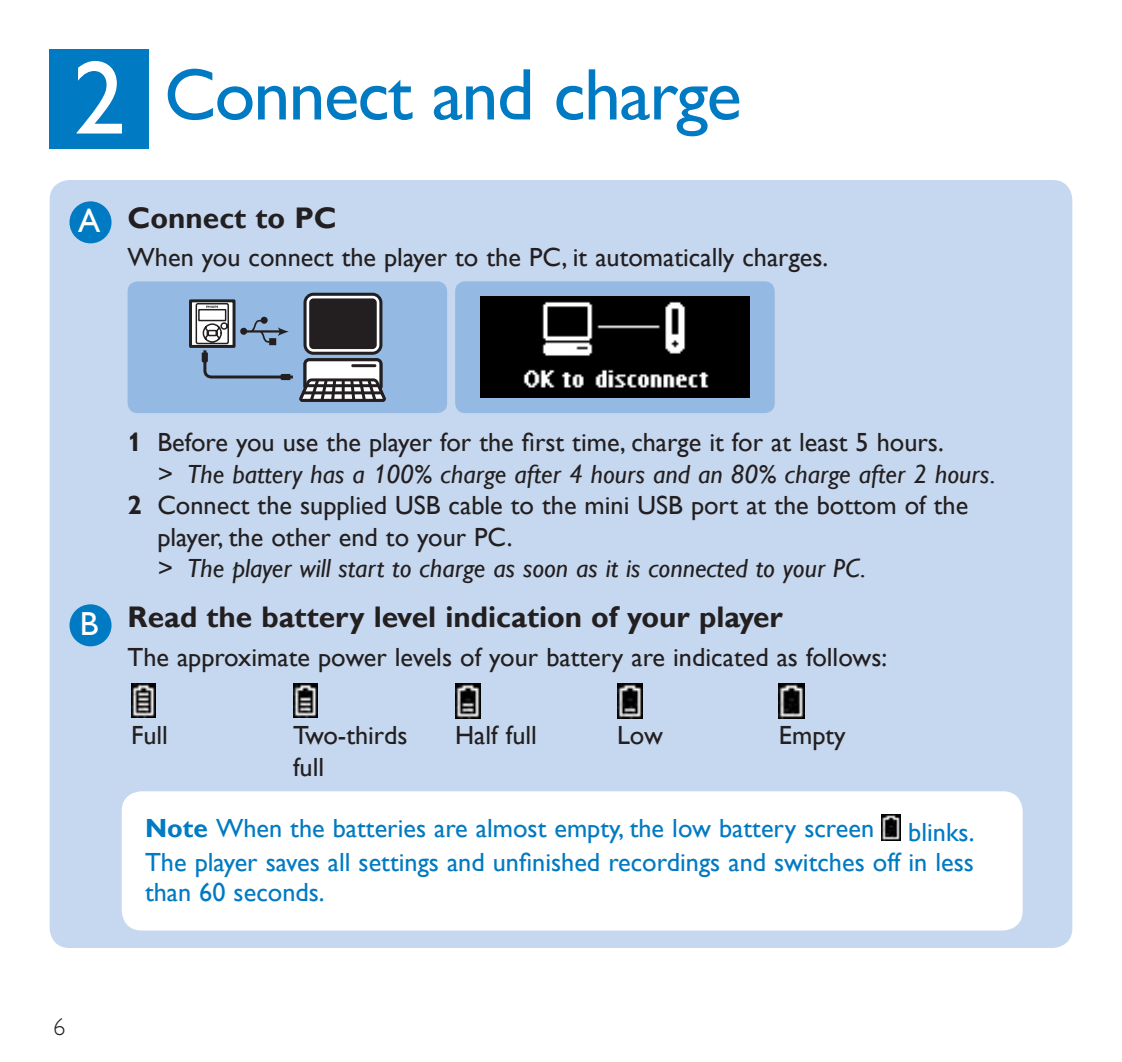
<style>
.page{position:relative;width:1122px;height:1062px;background:#fff}
.page>*{position:absolute;margin:0;border:0;box-sizing:border-box;transform-origin:0 0}
.t1{font:73.5px "Gill Sans Alt One WGL";letter-spacing:-.02em;color:#007ac2}
.t2{font:33.25px "Gill Sans Alt One WGL";color:#fff}
.t3{font:700 29.75px "Gill Sans Alt One WGL";color:#231f20}
.t4{font:26.25px/31.5px "Gill Sans Alt One WGL";color:#231f20}
.t5{font:26.25px/29.8px "Gill Sans Alt One WGL";color:#007ac2;text-align:justify}
.t6{font:italic 26.25px "Gill Sans Alt One WGL";color:#231f20}
.t7{font:300 24.5px "Gill Alt One";color:#231f20}
.s1{font-family:"Gill Sans Std";font-size:105px;color:#fff}
.s2{font-weight:700}
</style>
<div class="page">
<div style="left:50px;top:180px;width:1021px;height:768px;background:#c6d8ef;border-radius:20px"></div>
<img style="left:131px;top:683px;width:25px;height:34px">
<img style="left:293px;top:683px;width:24px;height:34px">
<img style="left:455px;top:683px;width:25px;height:35px">
<img style="left:617px;top:683px;width:25px;height:35px">
<img style="left:778px;top:683px;width:25px;height:35px">
<div style="left:122px;top:791px;width:900px;height:139px;background:#fff;border-radius:20px"></div>
<img style="left:881px;top:814px;width:19px;height:27px">
<div style="left:69px;top:604px;width:42px;height:42px;background:#007ac2;border-radius:50%"></div>
<div style="left:50px;top:50px;width:99px;height:99px;background:#007ac2"></div>
<div style="left:128px;top:281px;width:319px;height:132px;background:#94b9e2;border-radius:10px"></div>
<div style="left:190px;top:301px;width:44px;height:45px;background:#fff"></div>
<div style="left:189px;top:299px;width:46px;height:49px;border:3px solid #231f20"></div>
<svg style="left:195px;top:293px;width:190px;height:109px"></svg>
<div style="left:455px;top:281px;width:319px;height:132px;background:#94b9e2;border-radius:10px"></div>
<img style="left:480px;top:297px;width:269px;height:100px">
<div style="left:69px;top:201px;width:42px;height:42px;background:#007ac2;border-radius:50%"></div>
<h1 class="t1" style="left:73px;top:44px;width:670px"><span class="s1">2</span> Connect and charge</h1>
<p class="t2" style="left:78px;top:198px;width:24px">A</p>
<p class="t3" style="left:128px;top:197px;width:207px">Connect to PC</p>
<p class="t4" style="left:128px;top:241px;width:702px">When you connect the player to the PC, it automatically charges.</p>
<p class="t2" style="left:80px;top:601px;width:20px">B</p>
<p class="t4" style="left:128px;top:426px;width:817px"><span class="s2">1</span> Before you use the player for the first time, charge it for at least 5 hours.</p>
<p class="t6" style="left:157px;top:455px;width:839px">&gt; The battery has a 100% charge after 4 hours and an 80% charge after 2 hours.</p>
<p class="t4" style="left:127px;top:489px;width:842px"><span class="s2">2</span> Connect the supplied USB cable to the mini USB port at the bottom of the</p>
<p class="t4" style="left:157px;top:521px;width:357px">player, the other end to your PC.</p>
<p class="t6" style="left:157px;top:550px;width:710px">&gt; The player will start to charge as soon as it is connected to your PC.</p>
<p class="t3" style="left:128px;top:597px;width:656px">Read the battery level indication of your player</p>
<p class="t4" style="left:128px;top:641px;width:761px">The approximate power levels of your battery are indicated as follows:</p>
<p class="t4" style="left:131px;top:719px;width:38px">Full</p>
<p class="t4" style="left:293px;top:719px;width:116px">Two-thirds full</p>
<p class="t4" style="left:455px;top:719px;width:83px">Half full</p>
<p class="t4" style="left:617px;top:719px;width:47px">Low</p>
<p class="t4" style="left:778px;top:719px;width:68px">Empty</p>
<p class="t5" style="left:145px;top:813px;width:730px"><span class="s2">Note</span> When the batteries are almost empty, the low battery screen</p>
<p class="t5" style="left:145px;top:817px;width:830px;text-indent:763px">blinks.<br>The player saves all settings and unfinished recordings and switches off in less than 60 seconds.</p>
<p class="t7" style="left:53px;top:1012px;width:14px">6</p>
</div>
